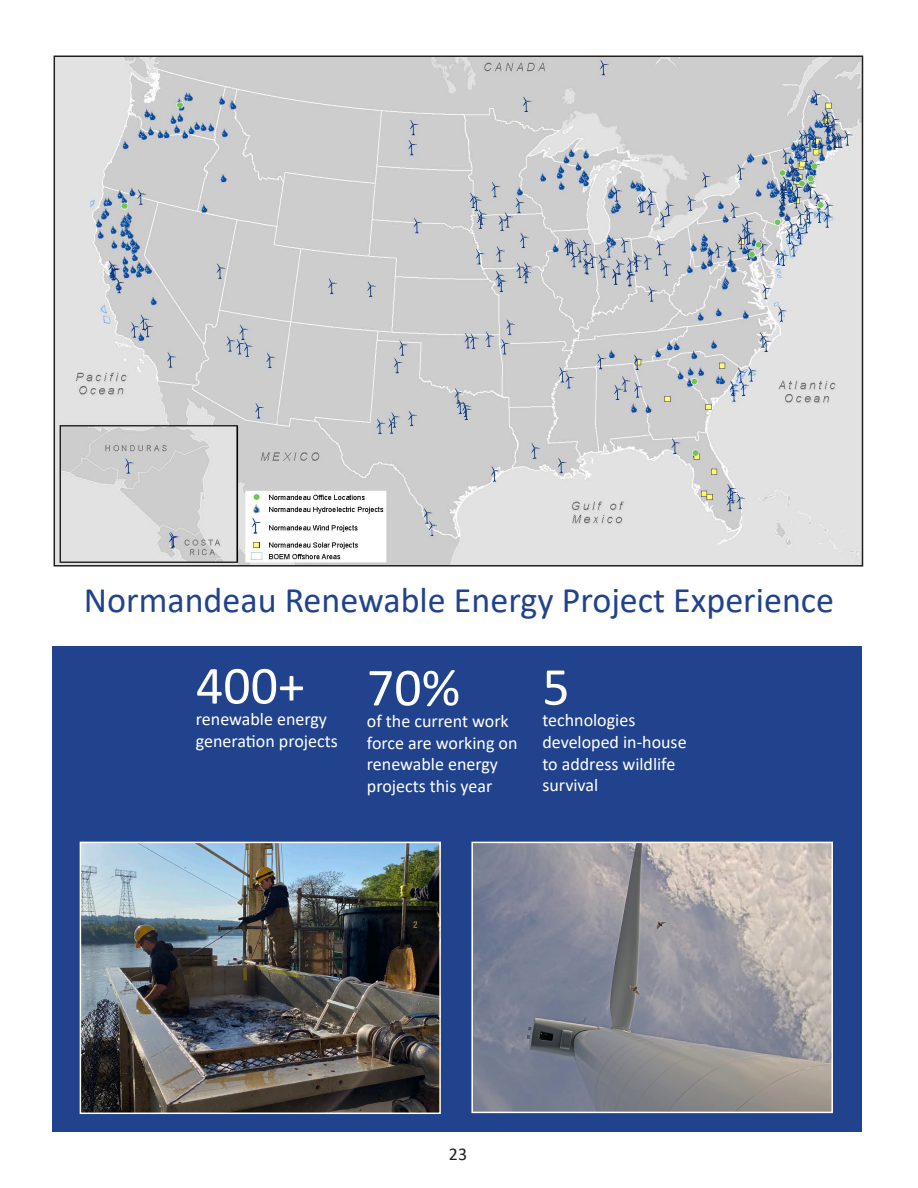
<style>
.page{position:relative;width:918px;height:1188px;background:#fff}
.page>*{position:absolute;margin:0;border:0;box-sizing:border-box;transform-origin:0 0}
.t1{font:54px "Calibri";color:#fff}
.t2{font:36px "Calibri";color:#21438d}
.t3{font:18px/21.6px "Calibri";color:#fff}
.t4{font:18px "Calibri";color:#231f20}
</style>
<div class="page">
<div style="left:52px;top:646px;width:810px;height:486px;background:#21438d"></div>
<img style="left:57px;top:59px;width:803px;height:505px">
<img style="left:474px;top:845px;width:356px;height:265px">
<div style="left:471px;top:842px;width:362px;height:271px;border:2px solid #fff"></div>
<img style="left:83px;top:845px;width:355px;height:266px">
<div style="left:80px;top:842px;width:361px;height:272px;border:2px solid #fff"></div>
<p class="t2" style="left:84px;top:575px;width:752px">Normandeau Renewable Energy Project Experience</p>
<p class="t1" style="left:196px;top:648px;width:111px">400+</p>
<p class="t3" style="left:196px;top:708px;width:133px">renewable energy</p>
<p class="t3" style="left:196px;top:729px;width:143px">generation projects</p>
<p class="t1" style="left:367px;top:650px;width:95px">70%</p>
<p class="t3" style="left:367px;top:710px;width:152px">of the current work force are working on renewable energy projects this year</p>
<p class="t1" style="left:542px;top:649px;width:29px">5</p>
<p class="t3" style="left:542px;top:709px;width:146px">technologies developed in-house to address wildlife survival</p>
<p class="t4" style="left:449px;top:1141px;width:20px">23</p>
</div>
